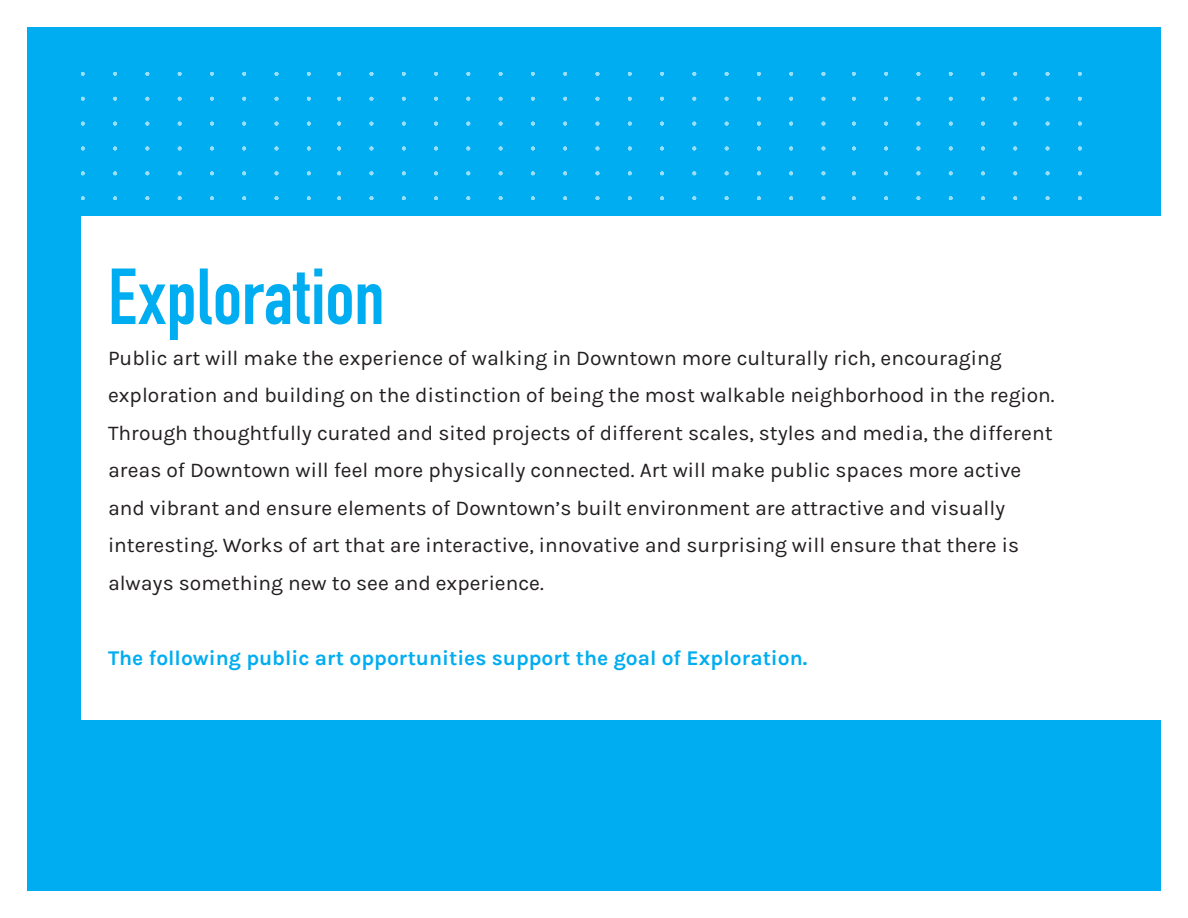
<style>
.page{position:relative;width:1188px;height:918px;background:#fff}
.page>*{position:absolute;margin:0;border:0;box-sizing:border-box;transform-origin:0 0}
.t1{font:700 78px "DIN Condensed";letter-spacing:.005em;color:#00adf0}
.t2{font:21px/37.5px "Karla";color:#231f20}
.t3{font:700 21px "Karla";color:#00adf0}
</style>
<div class="page">
<div style="left:27px;top:27px;width:1134px;height:864px;background:#00adf0"></div>
<div style="left:81px;top:216px;width:1107px;height:504px;background:#fff"></div>
<svg style="left:81px;top:72px;width:4px;height:4px"></svg>
<svg style="left:81px;top:97px;width:4px;height:4px"></svg>
<svg style="left:81px;top:122px;width:4px;height:3px"></svg>
<svg style="left:81px;top:147px;width:4px;height:3px"></svg>
<svg style="left:81px;top:172px;width:4px;height:3px"></svg>
<svg style="left:81px;top:196px;width:4px;height:4px"></svg>
<svg style="left:113px;top:72px;width:4px;height:4px"></svg>
<svg style="left:113px;top:97px;width:4px;height:4px"></svg>
<svg style="left:113px;top:122px;width:4px;height:3px"></svg>
<svg style="left:113px;top:147px;width:4px;height:3px"></svg>
<svg style="left:113px;top:172px;width:4px;height:3px"></svg>
<svg style="left:113px;top:196px;width:4px;height:4px"></svg>
<svg style="left:146px;top:72px;width:3px;height:4px"></svg>
<svg style="left:146px;top:97px;width:3px;height:4px"></svg>
<svg style="left:146px;top:196px;width:3px;height:4px"></svg>
<svg style="left:178px;top:72px;width:3px;height:4px"></svg>
<svg style="left:178px;top:97px;width:3px;height:4px"></svg>
<svg style="left:178px;top:196px;width:3px;height:4px"></svg>
<svg style="left:210px;top:72px;width:4px;height:4px"></svg>
<svg style="left:210px;top:97px;width:4px;height:4px"></svg>
<svg style="left:210px;top:122px;width:4px;height:3px"></svg>
<svg style="left:210px;top:147px;width:4px;height:3px"></svg>
<svg style="left:210px;top:172px;width:4px;height:3px"></svg>
<svg style="left:210px;top:196px;width:4px;height:4px"></svg>
<svg style="left:242px;top:72px;width:4px;height:4px"></svg>
<svg style="left:242px;top:97px;width:4px;height:4px"></svg>
<svg style="left:242px;top:122px;width:4px;height:3px"></svg>
<svg style="left:242px;top:147px;width:4px;height:3px"></svg>
<svg style="left:242px;top:172px;width:4px;height:3px"></svg>
<svg style="left:242px;top:196px;width:4px;height:4px"></svg>
<svg style="left:275px;top:72px;width:3px;height:4px"></svg>
<svg style="left:275px;top:97px;width:3px;height:4px"></svg>
<svg style="left:275px;top:196px;width:3px;height:4px"></svg>
<svg style="left:307px;top:72px;width:4px;height:4px"></svg>
<svg style="left:307px;top:97px;width:4px;height:4px"></svg>
<svg style="left:307px;top:122px;width:4px;height:3px"></svg>
<svg style="left:307px;top:147px;width:4px;height:3px"></svg>
<svg style="left:307px;top:172px;width:4px;height:3px"></svg>
<svg style="left:307px;top:196px;width:4px;height:4px"></svg>
<svg style="left:337px;top:72px;width:4px;height:4px"></svg>
<svg style="left:337px;top:97px;width:4px;height:4px"></svg>
<svg style="left:337px;top:122px;width:4px;height:3px"></svg>
<svg style="left:337px;top:147px;width:4px;height:3px"></svg>
<svg style="left:337px;top:172px;width:4px;height:3px"></svg>
<svg style="left:337px;top:196px;width:4px;height:4px"></svg>
<svg style="left:370px;top:72px;width:3px;height:4px"></svg>
<svg style="left:370px;top:97px;width:3px;height:4px"></svg>
<svg style="left:370px;top:196px;width:3px;height:4px"></svg>
<svg style="left:402px;top:72px;width:4px;height:4px"></svg>
<svg style="left:402px;top:97px;width:4px;height:4px"></svg>
<svg style="left:402px;top:122px;width:4px;height:3px"></svg>
<svg style="left:402px;top:147px;width:4px;height:3px"></svg>
<svg style="left:402px;top:172px;width:4px;height:3px"></svg>
<svg style="left:402px;top:196px;width:4px;height:4px"></svg>
<svg style="left:434px;top:72px;width:4px;height:4px"></svg>
<svg style="left:434px;top:97px;width:4px;height:4px"></svg>
<svg style="left:434px;top:122px;width:4px;height:3px"></svg>
<svg style="left:434px;top:147px;width:4px;height:3px"></svg>
<svg style="left:434px;top:172px;width:4px;height:3px"></svg>
<svg style="left:434px;top:196px;width:4px;height:4px"></svg>
<svg style="left:467px;top:72px;width:3px;height:4px"></svg>
<svg style="left:467px;top:97px;width:3px;height:4px"></svg>
<svg style="left:467px;top:196px;width:3px;height:4px"></svg>
<svg style="left:499px;top:72px;width:3px;height:4px"></svg>
<svg style="left:499px;top:97px;width:3px;height:4px"></svg>
<svg style="left:499px;top:196px;width:3px;height:4px"></svg>
<svg style="left:531px;top:72px;width:4px;height:4px"></svg>
<svg style="left:531px;top:97px;width:4px;height:4px"></svg>
<svg style="left:531px;top:122px;width:4px;height:3px"></svg>
<svg style="left:531px;top:147px;width:4px;height:3px"></svg>
<svg style="left:531px;top:172px;width:4px;height:3px"></svg>
<svg style="left:531px;top:196px;width:4px;height:4px"></svg>
<svg style="left:563px;top:72px;width:4px;height:4px"></svg>
<svg style="left:563px;top:97px;width:4px;height:4px"></svg>
<svg style="left:563px;top:122px;width:4px;height:3px"></svg>
<svg style="left:563px;top:147px;width:4px;height:3px"></svg>
<svg style="left:563px;top:172px;width:4px;height:3px"></svg>
<svg style="left:563px;top:196px;width:4px;height:4px"></svg>
<svg style="left:596px;top:72px;width:3px;height:4px"></svg>
<svg style="left:596px;top:97px;width:3px;height:4px"></svg>
<svg style="left:596px;top:196px;width:3px;height:4px"></svg>
<svg style="left:628px;top:72px;width:4px;height:4px"></svg>
<svg style="left:628px;top:97px;width:4px;height:4px"></svg>
<svg style="left:628px;top:122px;width:4px;height:3px"></svg>
<svg style="left:628px;top:147px;width:4px;height:3px"></svg>
<svg style="left:628px;top:172px;width:4px;height:3px"></svg>
<svg style="left:628px;top:196px;width:4px;height:4px"></svg>
<svg style="left:660px;top:72px;width:4px;height:4px"></svg>
<svg style="left:660px;top:97px;width:4px;height:4px"></svg>
<svg style="left:660px;top:122px;width:4px;height:3px"></svg>
<svg style="left:660px;top:147px;width:4px;height:3px"></svg>
<svg style="left:660px;top:172px;width:4px;height:3px"></svg>
<svg style="left:660px;top:196px;width:4px;height:4px"></svg>
<svg style="left:693px;top:72px;width:3px;height:4px"></svg>
<svg style="left:693px;top:97px;width:3px;height:4px"></svg>
<svg style="left:693px;top:196px;width:3px;height:4px"></svg>
<svg style="left:725px;top:72px;width:3px;height:4px"></svg>
<svg style="left:725px;top:97px;width:3px;height:4px"></svg>
<svg style="left:725px;top:196px;width:3px;height:4px"></svg>
<svg style="left:757px;top:72px;width:4px;height:4px"></svg>
<svg style="left:757px;top:97px;width:4px;height:4px"></svg>
<svg style="left:757px;top:122px;width:4px;height:3px"></svg>
<svg style="left:757px;top:147px;width:4px;height:3px"></svg>
<svg style="left:757px;top:172px;width:4px;height:3px"></svg>
<svg style="left:757px;top:196px;width:4px;height:4px"></svg>
<svg style="left:789px;top:72px;width:4px;height:4px"></svg>
<svg style="left:789px;top:97px;width:4px;height:4px"></svg>
<svg style="left:789px;top:122px;width:4px;height:3px"></svg>
<svg style="left:789px;top:147px;width:4px;height:3px"></svg>
<svg style="left:789px;top:172px;width:4px;height:3px"></svg>
<svg style="left:789px;top:196px;width:4px;height:4px"></svg>
<svg style="left:822px;top:72px;width:3px;height:4px"></svg>
<svg style="left:822px;top:97px;width:3px;height:4px"></svg>
<svg style="left:822px;top:196px;width:3px;height:4px"></svg>
<svg style="left:852px;top:72px;width:4px;height:4px"></svg>
<svg style="left:852px;top:97px;width:4px;height:4px"></svg>
<svg style="left:852px;top:122px;width:4px;height:3px"></svg>
<svg style="left:852px;top:147px;width:4px;height:3px"></svg>
<svg style="left:852px;top:172px;width:4px;height:3px"></svg>
<svg style="left:852px;top:196px;width:4px;height:4px"></svg>
<svg style="left:884px;top:72px;width:4px;height:4px"></svg>
<svg style="left:884px;top:97px;width:4px;height:4px"></svg>
<svg style="left:884px;top:122px;width:4px;height:3px"></svg>
<svg style="left:884px;top:147px;width:4px;height:3px"></svg>
<svg style="left:884px;top:172px;width:4px;height:3px"></svg>
<svg style="left:884px;top:196px;width:4px;height:4px"></svg>
<svg style="left:917px;top:72px;width:3px;height:4px"></svg>
<svg style="left:917px;top:97px;width:3px;height:4px"></svg>
<svg style="left:917px;top:196px;width:3px;height:4px"></svg>
<svg style="left:949px;top:72px;width:4px;height:4px"></svg>
<svg style="left:949px;top:97px;width:4px;height:4px"></svg>
<svg style="left:949px;top:122px;width:4px;height:3px"></svg>
<svg style="left:949px;top:147px;width:4px;height:3px"></svg>
<svg style="left:949px;top:172px;width:4px;height:3px"></svg>
<svg style="left:949px;top:196px;width:4px;height:4px"></svg>
<svg style="left:981px;top:72px;width:4px;height:4px"></svg>
<svg style="left:981px;top:97px;width:4px;height:4px"></svg>
<svg style="left:981px;top:122px;width:4px;height:3px"></svg>
<svg style="left:981px;top:147px;width:4px;height:3px"></svg>
<svg style="left:981px;top:172px;width:4px;height:3px"></svg>
<svg style="left:981px;top:196px;width:4px;height:4px"></svg>
<svg style="left:1013px;top:72px;width:4px;height:4px"></svg>
<svg style="left:1013px;top:97px;width:4px;height:4px"></svg>
<svg style="left:1013px;top:122px;width:4px;height:3px"></svg>
<svg style="left:1013px;top:147px;width:4px;height:3px"></svg>
<svg style="left:1013px;top:172px;width:4px;height:3px"></svg>
<svg style="left:1013px;top:196px;width:4px;height:4px"></svg>
<svg style="left:1046px;top:72px;width:3px;height:4px"></svg>
<svg style="left:1046px;top:97px;width:3px;height:4px"></svg>
<svg style="left:1046px;top:196px;width:3px;height:4px"></svg>
<svg style="left:1078px;top:72px;width:4px;height:4px"></svg>
<svg style="left:1078px;top:97px;width:4px;height:4px"></svg>
<svg style="left:1078px;top:122px;width:4px;height:3px"></svg>
<svg style="left:1078px;top:147px;width:4px;height:3px"></svg>
<svg style="left:1078px;top:172px;width:4px;height:3px"></svg>
<svg style="left:1078px;top:196px;width:4px;height:4px"></svg>
<p class="t1" style="left:108px;top:244px;width:278px">Exploration</p>
<p class="t2" style="left:108px;top:339px;width:948px">Public art will make the experience of walking in Downtown more culturally rich, encouraging exploration and building on the distinction of being the most walkable neighborhood in the region.<br>Through thoughtfully curated and sited projects of different scales, styles and media, the different areas of Downtown will feel more physically connected. Art will make public spaces more active and vibrant and ensure elements of Downtown’s built environment are attractive and visually interesting. Works of art that are interactive, innovative and surprising will ensure that there is always something new to see and experience.</p>
<p class="t3" style="left:108px;top:645px;width:701px">The following public art opportunities support the goal of Exploration.</p>
</div>
